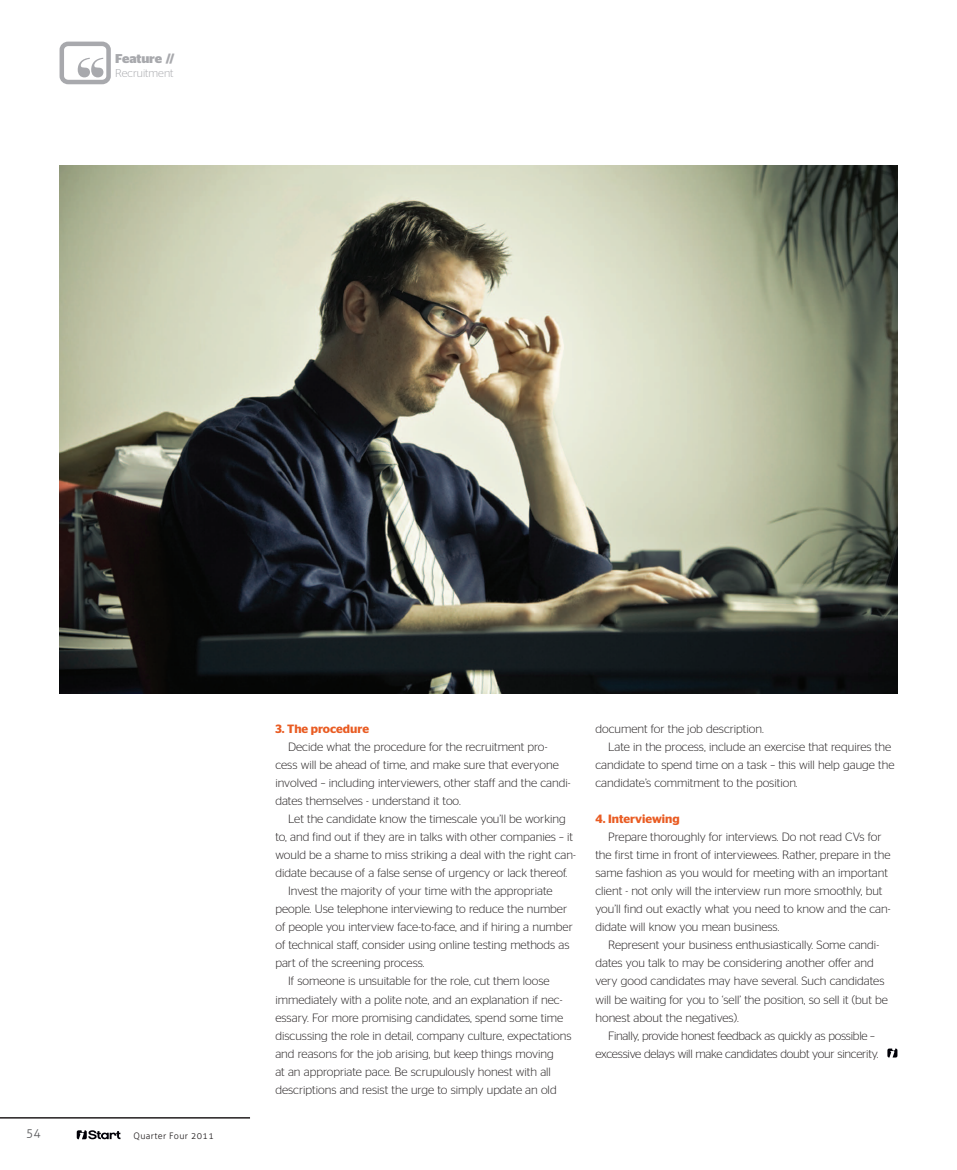
<style>
.page{position:relative;width:957px;height:1170px;background:#fff}
.page>*{position:absolute;margin:0;border:0;box-sizing:border-box;transform-origin:0 0}
.t1{font:700 12.75px "Stag Sans";letter-spacing:-.01em;color:#a8a9ad}
.t2{font:300 12px/18px "Stag Sans";color:#231f20}
.t3{font:300 12px/18px "Stag Sans";letter-spacing:-.02em;color:#231f20;text-align:right}
.t4{font:600 12px "Stag Sans";color:#e95c23}
.t5{font:300 12px "Aller";color:#57585a}
.t6{font:300 11.25px "Stag Sans";color:#a8a9ad}
.t7{font:300 9px "Aller";letter-spacing:.04em;color:#231f20}
</style>
<div class="page">
<svg style="left:77px;top:1130px;width:43px;height:9px"></svg>
<hr style="left:0;top:1116px;width:250px;height:2px;background:#231f20">
<svg style="left:887px;top:1048px;width:10px;height:9px"></svg>
<img style="left:60px;top:165px;width:837px;height:528px">
<div style="left:60px;top:42px;width:51px;height:42px;border:4px solid #a8a9ad;border-radius:6px"></div>
<svg style="left:78px;top:58px;width:25px;height:19px"></svg>
<p class="t1" style="left:115px;top:51px;width:61px">Feature //</p>
<p class="t6" style="left:115px;top:67px;width:60px">Recruitment</p>
<p class="t5" style="left:26px;top:1125px;width:16px">54</p>
<p class="t7" style="left:133px;top:1130px;width:82px">Quarter Four 2011</p>
<p class="t4" style="left:275px;top:722px;width:95px">3. The procedure</p>
<p class="t2" style="left:275px;top:738px;width:297px;text-indent:13px">Decide what the procedure for the recruitment pro&shy;cess will be ahead of time, and make sure that everyone involved – including interviewers, other staff and the candi&shy;dates themselves - understand it too.</p>
<p class="t2" style="left:288px;top:810px;width:279px">Let the candidate know the timescale you’ll be working</p>
<p class="t2" style="left:275px;top:828px;width:299px">to, and find out if they are in talks with other companies – it</p>
<p class="t2" style="left:275px;top:846px;width:302px">would be a shame to miss striking a deal with the right can-</p>
<p class="t2" style="left:275px;top:864px;width:293px">didate because of a false sense of urgency or lack thereof.</p>
<p class="t2" style="left:288px;top:882px;width:266px">Invest the majority of your time with the appropriate</p>
<p class="t2" style="left:275px;top:900px;width:293px">people. Use telephone interviewing to reduce the number</p>
<p class="t2" style="left:275px;top:918px;width:299px">of people you interview face-to-face, and if hiring a number</p>
<p class="t2" style="left:275px;top:936px;width:296px">of technical staff, consider using online testing methods as</p>
<p class="t2" style="left:275px;top:954px;width:151px">part of the screening process.</p>
<p class="t2" style="left:288px;top:972px;width:263px">If someone is unsuitable for the role, cut them loose</p>
<p class="t2" style="left:275px;top:990px;width:288px">immediately with a polite note, and an explanation if nec-</p>
<p class="t2" style="left:275px;top:1008px;width:289px">essary. For more promising candidates, spend some time</p>
<p class="t2" style="left:275px;top:1026px;width:298px">discussing the role in detail, company culture, expectations</p>
<p class="t2" style="left:275px;top:1044px;width:280px">and reasons for the job arising, but keep things moving</p>
<p class="t2" style="left:275px;top:1062px;width:277px">at an appropriate pace. Be scrupulously honest with all</p>
<p class="t2" style="left:275px;top:1080px;width:283px">descriptions and resist the urge to simply update an old</p>
<p class="t2" style="left:595px;top:720px;width:170px">document for the job description.</p>
<p class="t2" style="left:608px;top:738px;width:284px">Late in the process, include an exercise that requires the</p>
<p class="t2" style="left:595px;top:756px;width:301px">candidate to spend time on a task – this will help gauge the</p>
<p class="t2" style="left:595px;top:774px;width:204px">candidate’s commitment to the position.</p>
<p class="t4" style="left:595px;top:812px;width:86px">4. Interviewing</p>
<p class="t2" style="left:595px;top:828px;width:297px;text-indent:13px">Prepare thoroughly for interviews. Do not read CVs for the first time in front of interviewees. Rather, prepare in the same fashion as you would for meeting with an important client - not only will the interview run more smoothly, but you’ll find out exactly what you need to know and the can&shy;didate will know you mean business.</p>
<p class="t2" style="left:595px;top:936px;width:294px;text-indent:13px">Represent your business enthusiastically. Some candi&shy;dates you talk to may be considering another offer and very good candidates may have several. Such candidates will be waiting for you to ‘sell’ the position, so sell it (but be honest about the negatives).</p>
<p class="t3" style="left:595px;top:1026px;width:284px">Finally, provide honest feedback as quickly as possible – excessive delays will make candidates doubt your sincerity.</p>
</div>
